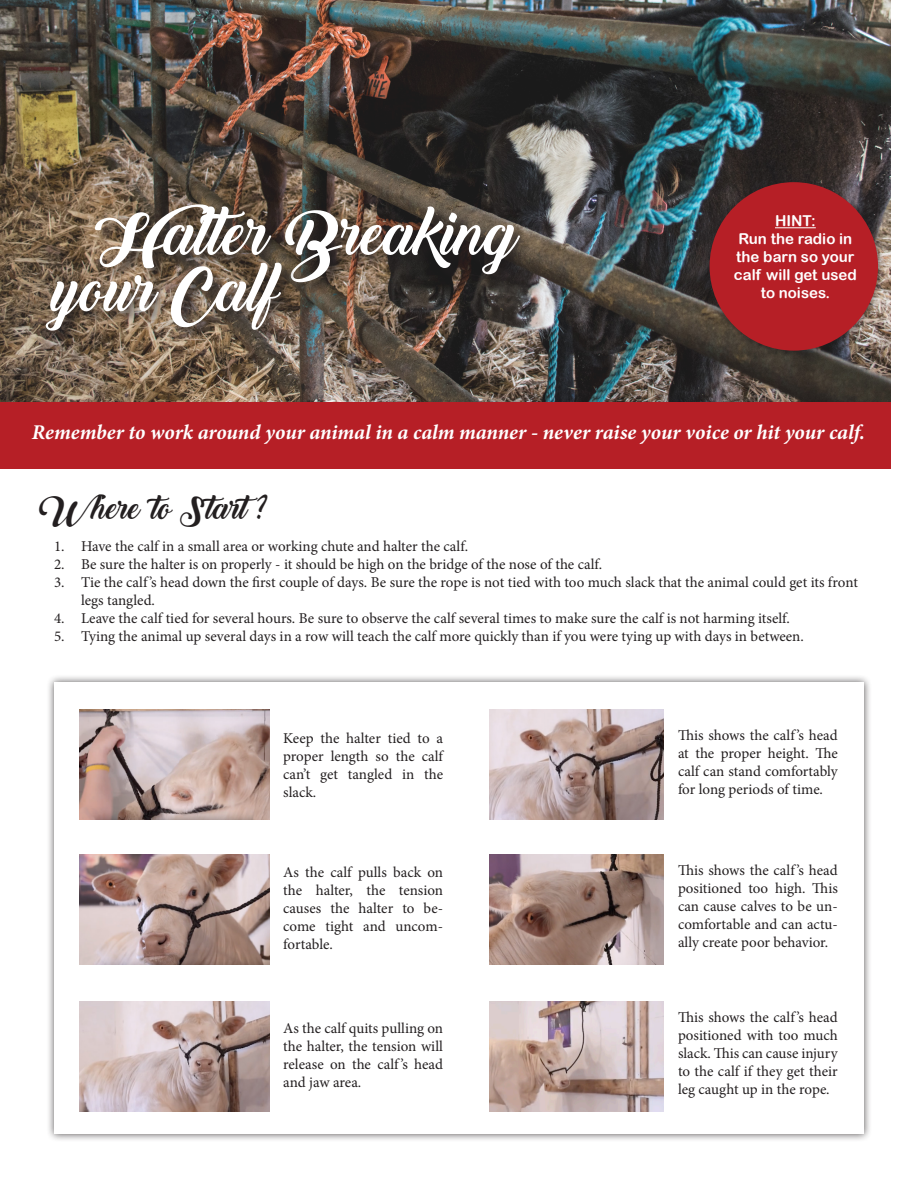
<style>
.page{position:relative;width:918px;height:1188px;background:#fff}
.page>*{position:absolute;margin:0;border:0;box-sizing:border-box;transform-origin:0 0}
.t1{font:60px "Backto Black Demo";color:#fff}
.t2{font:30px "Backto Black Demo";color:#231f20}
.t3{font:italic 700 21px "Minion Pro";letter-spacing:-.005em;color:#fff}
.t4{font:15px/18px "Minion Pro";color:#231f20;text-align:justify}
.t5{font:15px/18px "Arial Rounded MT Bold";color:#fff;text-align:center}
</style>
<div class="page">
<img style="left:0;top:0;width:891px;height:402px">
<div style="left:94px;top:204px;width:440px;height:92px;background:#231f20;opacity:.75"></div>
<div style="left:45px;top:262px;width:251px;height:82px;background:#231f20;opacity:.75"></div>
<div style="left:0;top:402px;width:891px;height:67px;background:#b61f26"></div>
<div style="left:46px;top:675px;width:826px;height:467px;background:#231f20;opacity:.75"></div>
<div style="left:54px;top:683px;width:810px;height:451px;background:#fff"></div>
<img style="left:80px;top:710px;width:190px;height:110px">
<img style="left:80px;top:854px;width:190px;height:110px">
<img style="left:80px;top:1002px;width:190px;height:109px">
<img style="left:489px;top:710px;width:175px;height:110px">
<img style="left:489px;top:854px;width:175px;height:110px">
<img style="left:489px;top:1002px;width:175px;height:109px">
<div style="left:701px;top:174px;width:185px;height:185px;background:#231f20;opacity:.75"></div>
<div style="left:710px;top:182px;width:168px;height:169px;background:#b61f26;border-radius:50%"></div>
<hr style="left:775px;top:227px;width:41px;height:1px;background:#fff">
<p class="t1" style="left:94px;top:199px;width:425px">Halter Breaking</p>
<p class="t1" style="left:54px;top:256px;width:227px">your Calf</p>
<p class="t5" style="left:775px;top:212px;width:42px">HINT:</p>
<p class="t5" style="left:734px;top:230px;width:124px">Run the radio in the barn so your calf will get used to noises.</p>
<p class="t3" style="left:32px;top:417px;width:835px">Remember to work around your animal in a calm manner - never raise your voice or hit your calf.</p>
<p class="t2" style="left:40px;top:491px;width:232px">Where to Start?</p>
<p class="t4" style="left:54px;top:537px;width:416px">1. Have the calf in a small area or working chute and halter the calf.</p>
<p class="t4" style="left:54px;top:555px;width:550px">2. Be sure the halter is on properly - it should be high on the bridge of the nose of the calf.</p>
<p class="t4" style="left:81px;top:573px;width:778px;text-indent:-27px">3. Tie the calf ’s head down the first couple of days. Be sure the rope is not tied with too much slack that the animal could get its front legs tangled.</p>
<p class="t4" style="left:54px;top:609px;width:738px">4. Leave the calf tied for several hours. Be sure to observe the calf several times to make sure the calf is not harming itself.</p>
<p class="t4" style="left:54px;top:627px;width:751px">5. Tying the animal up several days in a row will teach the calf more quickly than if you were tying up with days in between.</p>
<p class="t4" style="left:283px;top:729px;width:161px">Keep the halter tied to a proper length so the calf can’t get tangled in the slack.</p>
<p class="t4" style="left:283px;top:864px;width:161px">As the calf pulls back on the halter, the tension causes the halter to be&shy;come tight and uncom&shy;fortable.</p>
<p class="t4" style="left:283px;top:1020px;width:161px">As the calf quits pulling on the halter, the tension will release on the calf ’s head and jaw area.</p>
<p class="t4" style="left:678px;top:726px;width:161px">This shows the calf ’s head at the proper height. The calf can stand comfortably for long periods of time.</p>
<p class="t4" style="left:678px;top:861px;width:161px">This shows the calf ’s head positioned too high. This can cause calves to be un&shy;comfortable and can actu&shy;ally create poor behavior.</p>
<p class="t4" style="left:678px;top:1008px;width:161px">This shows the calf ’s head positioned with too much slack. This can cause injury to the calf if they get their leg caught up in the rope.</p>
</div>
